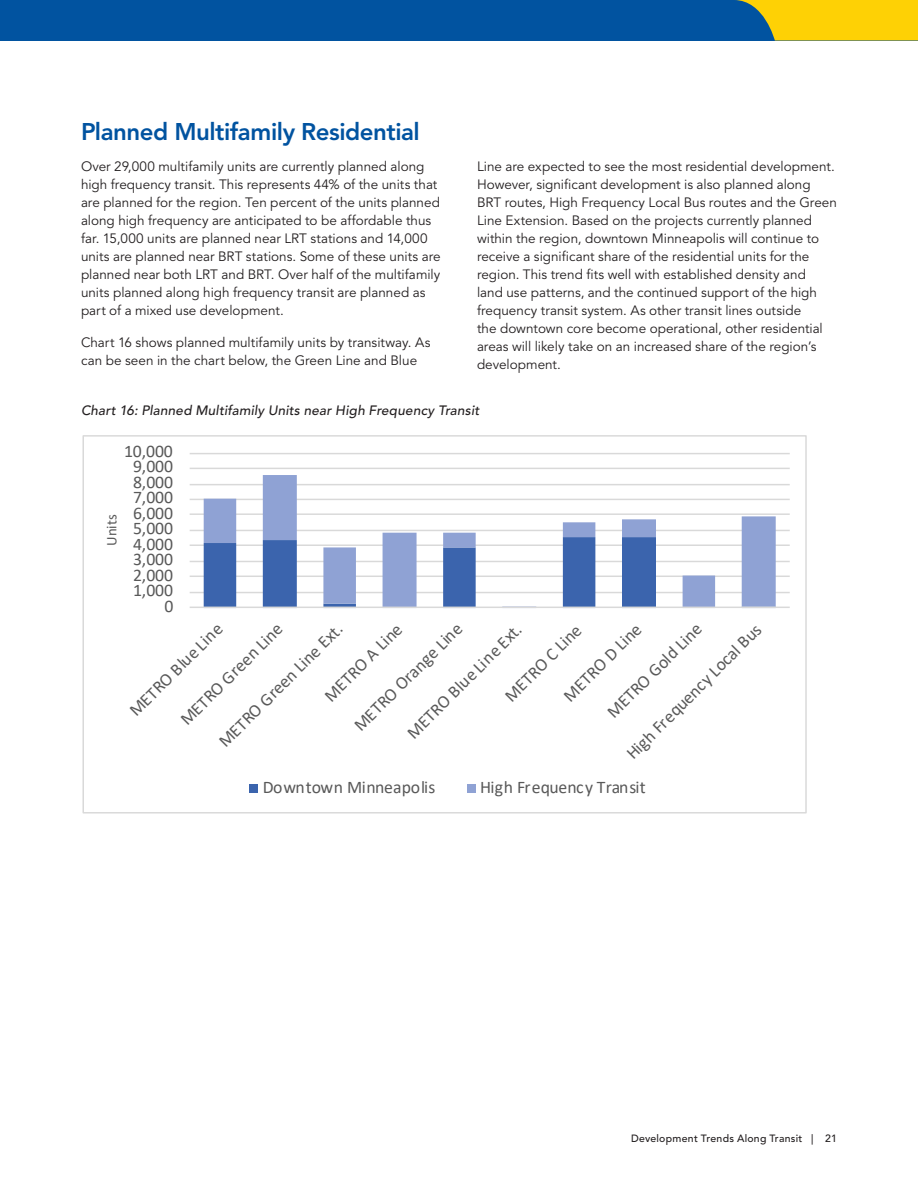
<style>
.page{position:relative;width:918px;height:1188px;background:#fff}
.page>*{position:absolute;margin:0;border:0;box-sizing:border-box;transform-origin:0 0}
.Heading_2{font:800 24px "Avenir LT Std";letter-spacing:-.02em;color:#0153a0}
.t1{font:17.7px "Calibri";letter-spacing:-.005em;color:#595959}
.t2{font:14.85px "Calibri";color:#595959}
.Body_-_2_col{font:13.5px/18px "Avenir LT Std";color:#231f20}
.t3{font:italic 500 13.5px "Avenir LT Std";letter-spacing:.015em;color:#231f20}
.t4{font:500 10.5px "Avenir LT Std";letter-spacing:.025em;color:#231f20}
</style>
<div class="page">
<div style="left:0;top:0;width:918px;height:40px;background:#0153a0"></div>
<svg style="left:736px;top:0;width:182px;height:40px;background:#d8be1c"></svg>
<hr style="left:190px;top:592px;width:600px;height:1px;background:#d9d9d9">
<hr style="left:190px;top:576px;width:600px;height:1px;background:#d9d9d9">
<hr style="left:190px;top:561px;width:600px;height:1px;background:#d9d9d9">
<hr style="left:190px;top:544px;width:600px;height:2px;background:#d9d9d9">
<hr style="left:190px;top:530px;width:600px;height:1px;background:#d9d9d9">
<hr style="left:190px;top:513px;width:600px;height:2px;background:#d9d9d9">
<hr style="left:190px;top:499px;width:600px;height:1px;background:#d9d9d9">
<hr style="left:190px;top:484px;width:600px;height:1px;background:#d9d9d9">
<hr style="left:190px;top:468px;width:600px;height:1px;background:#d9d9d9">
<hr style="left:190px;top:453px;width:600px;height:1px;background:#d9d9d9">
<svg style="left:204px;top:475px;width:572px;height:132px"></svg>
<hr style="left:190px;top:607px;width:600px;height:1px;background:#d9d9d9">
<div style="left:250px;top:784px;width:8px;height:9px;background:#3b64ad"></div>
<div style="left:467px;top:784px;width:9px;height:9px;background:#8fa2d4"></div>
<h2 class="Heading_2" style="left:81px;top:117px;width:340px">Planned Multifamily Residential</h2>
<p class="Body_-_2_col" style="left:81px;top:158px;width:361px">Over 29,000 multifamily units are currently planned along high frequency transit. This represents 44% of the units that are planned for the region. Ten percent of the units planned along high frequency are anticipated to be affordable thus far. 15,000 units are planned near LRT stations and 14,000 units are planned near BRT stations. Some of these units are planned near both LRT and BRT. Over half of the multifamily units planned along high frequency transit are planned as part of a mixed use development.</p>
<p class="Body_-_2_col" style="left:81px;top:333px;width:351px">Chart 16 shows planned multifamily units by transitway. As can be seen in the chart below, the Green Line and Blue</p>
<p class="Body_-_2_col" style="left:477px;top:158px;width:361px">Line are expected to see the most residential development.<br>However, significant development is also planned along BRT routes, High Frequency Local Bus routes and the Green Line Extension. Based on the projects currently planned within the region, downtown Minneapolis will continue to receive a significant share of the residential units for the region. This trend fits well with established density and<br>land use patterns, and the continued support of the high frequency transit system. As other transit lines outside<br>the downtown core become operational, other residential areas will likely take on an increased share of the region’s development.</p>
<p class="t3" style="left:81px;top:403px;width:400px">Chart 16: Planned Multifamily Units near High Frequency Transit</p>
<p class="t1" style="left:124px;top:439px;width:50px">10,000</p>
<p class="t1" style="left:133px;top:454px;width:42px">9,000</p>
<p class="t2" style="left:101px;top:546px;width:33px;rotate:-90deg">Units</p>
<p class="t1" style="left:133px;top:470px;width:42px">8,000</p>
<p class="t1" style="left:133px;top:485px;width:42px">7,000</p>
<p class="t1" style="left:133px;top:501px;width:42px">6,000</p>
<p class="t1" style="left:133px;top:516px;width:42px">5,000</p>
<p class="t1" style="left:133px;top:532px;width:42px">4,000</p>
<p class="t1" style="left:133px;top:547px;width:42px">3,000</p>
<p class="t1" style="left:133px;top:563px;width:42px">2,000</p>
<p class="t1" style="left:133px;top:578px;width:42px">1,000</p>
<p class="t1" style="left:164px;top:594px;width:10px">0</p>
<p class="t1" style="left:124px;top:705px;width:126px;rotate:-45deg">METRO Blue Line</p>
<p class="t1" style="left:348px;top:719px;width:146px;rotate:-45deg">METRO Orange Line</p>
<p class="t1" style="left:601px;top:706px;width:127px;rotate:-45deg">METRO Gold Line</p>
<p class="t1" style="left:175px;top:713px;width:137px;rotate:-45deg">METRO Green Line</p>
<p class="t1" style="left:558px;top:690px;width:103px;rotate:-45deg">METRO D Line</p>
<p class="t1" style="left:319px;top:690px;width:103px;rotate:-45deg">METRO A Line</p>
<p class="t1" style="left:621px;top:747px;width:184px;rotate:-45deg">High Frequency Local Bus</p>
<p class="t1" style="left:499px;top:690px;width:102px;rotate:-45deg">METRO C Line</p>
<p class="t1" style="left:213px;top:736px;width:169px;rotate:-45deg">METRO Green Line Ext.</p>
<p class="t1" style="left:401px;top:727px;width:155px;rotate:-45deg">METRO Blue Line Ext.</p>
<p class="t1" style="left:263px;top:775px;width:174px">Downtown Minneapolis</p>
<p class="t1" style="left:480px;top:775px;width:167px">High Frequency Transit</p>
<p class="t4" style="left:631px;top:1132px;width:207px">Development Trends Along Transit | 21</p>
</div>
